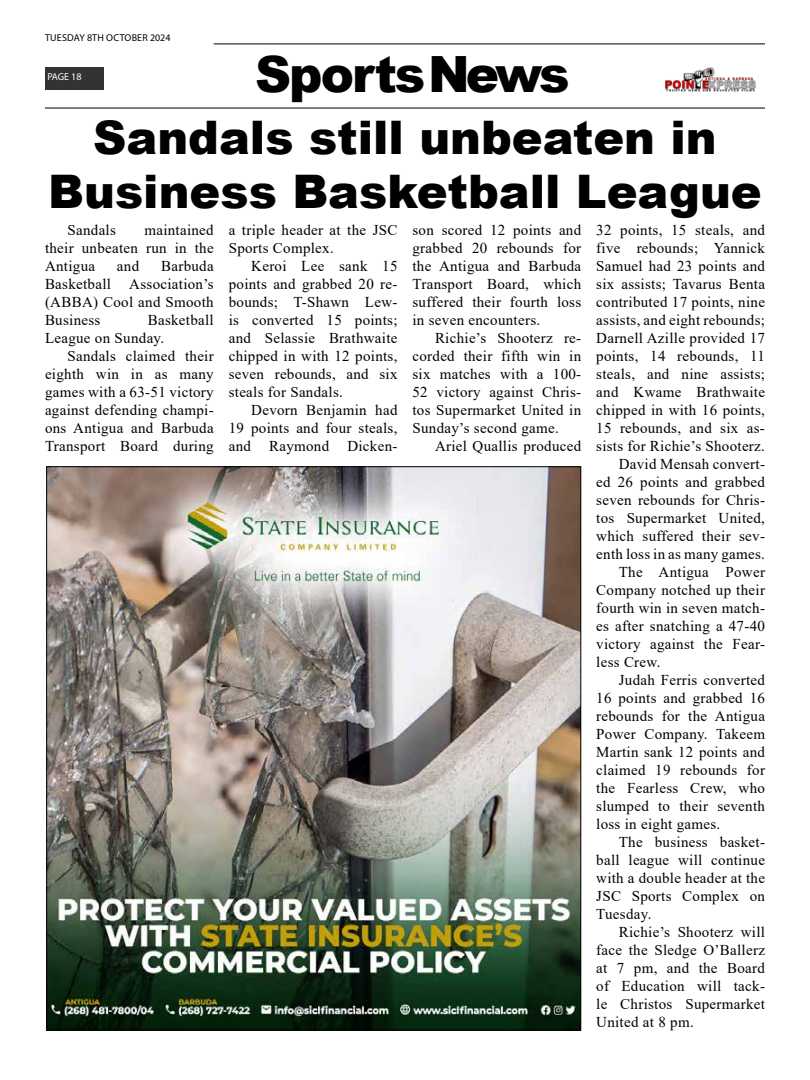
<style>
.page{position:relative;width:810px;height:1080px;background:#fff}
.page>*{position:absolute;margin:0;border:0;box-sizing:border-box;transform-origin:0 0}
.t1{font:900 50px "Arial";letter-spacing:-.04em;color:#000}
.t2{font:900 46.25px/53.1px "Arial";color:#000;text-align:center}
.t3{font:15px/18px "Times New Roman";letter-spacing:.02em;color:#000;text-align:justify}
.t4{font:10px "Myriad Pro";letter-spacing:.02em;color:#000}
.t5{font:10px "Myriad Pro";letter-spacing:-.005em;color:#fff}
</style>
<div class="page">
<hr style="left:214px;top:43px;width:551px;height:2px;background:#333">
<div style="left:45px;top:67px;width:58px;height:22px;background:#333"></div>
<img style="left:665px;top:67px;width:91px;height:25px">
<hr style="left:45px;top:107px;width:720px;height:2px;background:#333">
<img style="left:48px;top:468px;width:531px;height:561px">
<p class="t4" style="left:45px;top:31px;width:127px">TUESDAY 8TH OCTOBER 2024</p>
<p class="t5" style="left:47px;top:71px;width:36px">PAGE 18</p>
<h1 class="t1" style="left:255px;top:38px;width:316px">SportsNews</h1>
<h2 class="t2" style="left:48px;top:110px;width:715px">Sandals still unbeaten in<br>Business Basketball League</h2>
<p class="t3" style="left:45px;top:221px;width:170px;text-indent:99px">maintained their unbeaten run in the Antigua</p>
<p class="t3" style="left:68px;top:221px;width:50px">Sandals</p>
<p class="t3" style="left:45px;top:257px;width:170px;text-indent:116px">Barbuda Basketball Association’s (ABBA) Cool and Smooth Business</p>
<p class="t3" style="left:117px;top:257px;width:24px">and</p>
<p class="t3" style="left:45px;top:311px;width:170px;text-indent:103px">Basketball<br>League on Sunday.</p>
<p class="t3" style="left:45px;top:347px;width:170px;text-indent:22px">Sandals claimed their eighth win in as many games with a 63-51 victory against defending champi&shy;ons Antigua and Barbuda Transport Board during</p>
<p class="t3" style="left:229px;top:221px;width:170px">a triple header at the JSC<br>Sports Complex.</p>
<p class="t3" style="left:229px;top:257px;width:170px;text-indent:22px">Keroi Lee sank 15 points and grabbed 20 re&shy;bounds; T-Shawn Lew&shy;is converted 15 points; and Selassie Brathwaite chipped in with 12 points, seven rebounds, and six steals for Sandals.</p>
<p class="t3" style="left:229px;top:401px;width:170px;text-indent:22px">Devorn Benjamin had 19 points and four steals, and Raymond Dicken-</p>
<p class="t3" style="left:412px;top:221px;width:170px">son scored 12 points and grabbed 20 rebounds for the Antigua and Barbuda Transport Board, which suffered their fourth loss in seven encounters.</p>
<p class="t3" style="left:412px;top:329px;width:170px;text-indent:22px">Richie’s Shooterz re&shy;corded their fifth win in six matches with a 100- 52 victory against Chris&shy;tos Supermarket United in Sunday’s second game.</p>
<p class="t3" style="left:435px;top:437px;width:148px">Ariel Quallis produced</p>
<p class="t3" style="left:596px;top:221px;width:170px">32 points, 15 steals, and</p>
<p class="t3" style="left:596px;top:239px;width:170px">five rebounds; Yannick</p>
<p class="t3" style="left:596px;top:257px;width:170px">Samuel had 23 points and</p>
<p class="t3" style="left:596px;top:275px;width:170px">six assists; Tavarus Benta</p>
<p class="t3" style="left:596px;top:293px;width:170px">contributed 17 points, nine</p>
<p class="t3" style="left:596px;top:311px;width:170px">assists, and eight rebounds;</p>
<p class="t3" style="left:596px;top:329px;width:170px">Darnell Azille provided 17</p>
<p class="t3" style="left:596px;top:347px;width:170px">points, 14 rebounds, 11</p>
<p class="t3" style="left:596px;top:365px;width:170px">steals, and nine assists;</p>
<p class="t3" style="left:596px;top:383px;width:170px">and Kwame Brathwaite</p>
<p class="t3" style="left:596px;top:401px;width:170px">chipped in with 16 points,</p>
<p class="t3" style="left:596px;top:419px;width:170px">15 rebounds, and six as-</p>
<p class="t3" style="left:596px;top:437px;width:170px">sists for Richie’s Shooterz.</p>
<p class="t3" style="left:619px;top:455px;width:148px">David Mensah convert-</p>
<p class="t3" style="left:596px;top:473px;width:170px">ed 26 points and grabbed</p>
<p class="t3" style="left:596px;top:491px;width:170px">seven rebounds for Chris-</p>
<p class="t3" style="left:596px;top:509px;width:170px">tos Supermarket United,</p>
<p class="t3" style="left:596px;top:527px;width:170px">which suffered their sev-</p>
<p class="t3" style="left:596px;top:545px;width:170px">enth loss in as many games.</p>
<p class="t3" style="left:619px;top:563px;width:148px">The Antigua Power</p>
<p class="t3" style="left:596px;top:581px;width:170px">Company notched up their</p>
<p class="t3" style="left:596px;top:599px;width:170px">fourth win in seven match-</p>
<p class="t3" style="left:596px;top:617px;width:170px">es after snatching a 47-40</p>
<p class="t3" style="left:596px;top:635px;width:170px">victory against the Fear-</p>
<p class="t3" style="left:596px;top:653px;width:66px">less Crew.</p>
<p class="t3" style="left:619px;top:671px;width:148px">Judah Ferris converted</p>
<p class="t3" style="left:596px;top:689px;width:170px">16 points and grabbed 16</p>
<p class="t3" style="left:596px;top:707px;width:170px">rebounds for the Antigua</p>
<p class="t3" style="left:596px;top:725px;width:170px">Power Company. Takeem</p>
<p class="t3" style="left:596px;top:743px;width:170px">Martin sank 12 points and</p>
<p class="t3" style="left:596px;top:761px;width:170px">claimed 19 rebounds for</p>
<p class="t3" style="left:596px;top:779px;width:170px">the Fearless Crew, who</p>
<p class="t3" style="left:596px;top:797px;width:170px">slumped to their seventh</p>
<p class="t3" style="left:596px;top:815px;width:126px">loss in eight games.</p>
<p class="t3" style="left:619px;top:833px;width:148px">The business basket-</p>
<p class="t3" style="left:596px;top:851px;width:170px">ball league will continue</p>
<p class="t3" style="left:596px;top:869px;width:170px">with a double header at the</p>
<p class="t3" style="left:596px;top:887px;width:170px">JSC Sports Complex on</p>
<p class="t3" style="left:596px;top:905px;width:57px">Tuesday.</p>
<p class="t3" style="left:619px;top:923px;width:148px">Richie’s Shooterz will</p>
<p class="t3" style="left:596px;top:941px;width:170px">face the Sledge O’Ballerz</p>
<p class="t3" style="left:596px;top:959px;width:170px">at 7 pm, and the Board</p>
<p class="t3" style="left:596px;top:977px;width:170px">of Education will tack-</p>
<p class="t3" style="left:596px;top:995px;width:170px">le Christos Supermarket</p>
<p class="t3" style="left:596px;top:1013px;width:99px">United at 8 pm.</p>
</div>
